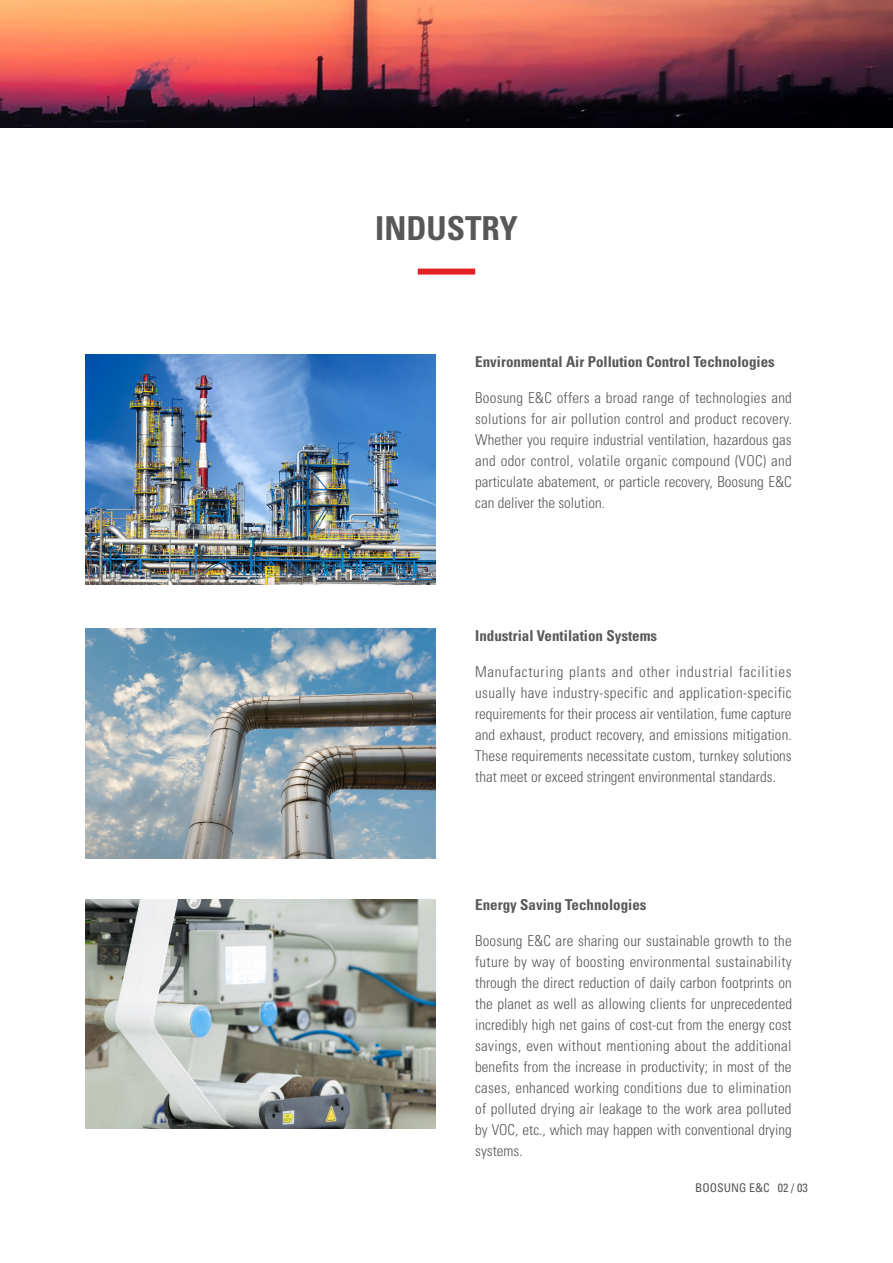
<style>
.page{position:relative;width:893px;height:1263px;background:#fff}
.page>*{position:absolute;margin:0;border:0;box-sizing:border-box;transform-origin:0 0}
.t1{font:700 condensed 33px "Univers LT Std";color:#57585a}
.t2{font:300 condensed 15px/21px "Univers LT Std";color:#57585a;text-align:justify}
.t3{font:700 condensed 15px "Univers LT Std";color:#57585a}
.t4{font:condensed 12px "Univers LT Std";color:#57585a}
</style>
<div class="page">
<img style="left:0;top:0;width:893px;height:128px">
<div style="left:418px;top:269px;width:57px;height:6px;background:#e41f25"></div>
<img style="left:85px;top:354px;width:350px;height:230px">
<img style="left:85px;top:629px;width:350px;height:229px">
<img style="left:85px;top:899px;width:350px;height:230px">
<h1 class="t1" style="left:375px;top:208px;width:144px">INDUSTRY</h1>
<p class="t3" style="left:475px;top:352px;width:301px">Environmental Air Pollution Control Technologies</p>
<p class="t2" style="left:475px;top:387px;width:318px">Boosung E&amp;C offers a broad range of technologies and solutions for air pollution control and product recovery.<br>Whether you require industrial ventilation, hazardous gas and odor control, volatile organic compound (VOC) and particulate abatement, or particle recovery, Boosung E&amp;C can deliver the solution.</p>
<p class="t3" style="left:475px;top:626px;width:183px">Industrial Ventilation Systems</p>
<p class="t2" style="left:475px;top:661px;width:318px">Manufacturing plants and other industrial facilities usually have industry-specific and application-specific requirements for their process air ventilation, fume capture and exhaust, product recovery, and emissions mitigation.<br>These requirements necessitate custom, turnkey solutions that meet or exceed stringent environmental standards.</p>
<p class="t3" style="left:475px;top:895px;width:173px">Energy Saving Technologies</p>
<p class="t2" style="left:475px;top:930px;width:318px">Boosung E&amp;C are sharing our sustainable growth to the future by way of boosting environmental sustainability through the direct reduction of daily carbon footprints on the planet as well as allowing clients for unprecedented incredibly high net gains of cost-cut from the energy cost savings, even without mentioning about the additional benefits from the increase in productivity; in most of the cases, enhanced working conditions due to elimination of polluted drying air leakage to the work area polluted by VOC, etc., which may happen with conventional drying systems.</p>
<p class="t4" style="left:695px;top:1180px;width:114px">BOOSUNG E&amp;C 02 / 03</p>
</div>
